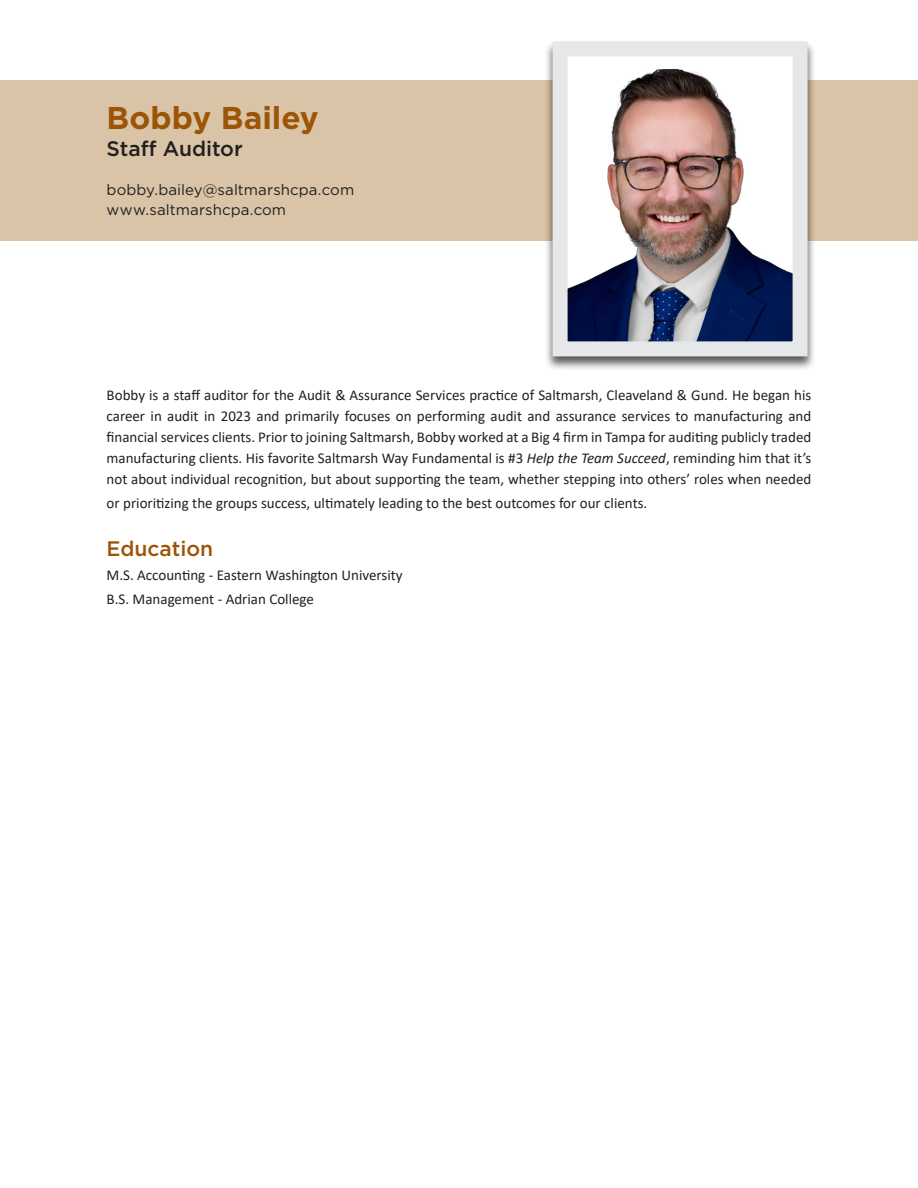
<style>
.page{position:relative;width:918px;height:1188px;background:#fff}
.page>*{position:absolute;margin:0;border:0;box-sizing:border-box;transform-origin:0 0}
.t1{font:700 31.5px "Gotham";color:#9c5506}
.t2{font:500 21px "Gotham";color:#231f20}
.t3{font:500 21px "Gotham";color:#9c5506}
.t4{font:15px/21px "Calibri";color:#231f20;text-align:justify}
.t5{font:15px "Gotham";letter-spacing:.01em;color:#231f20}
.s1{font-style:italic}
</style>
<div class="page">
<div style="left:0;top:80px;width:918px;height:161px;background:#d9c4a7"></div>
<div style="left:544px;top:40px;width:272px;height:331px;background:#231f20;opacity:.75"></div>
<img style="left:569px;top:57px;width:223px;height:283px">
<div style="left:553px;top:41px;width:255px;height:315px;border:15px solid #e6e7e9"></div>
<p class="t1" style="left:107px;top:97px;width:214px">Bobby Bailey</p>
<p class="t2" style="left:107px;top:135px;width:138px">Staff Auditor</p>
<p class="t5" style="left:107px;top:180px;width:249px">bobby.bailey@saltmarshcpa.com</p>
<p class="t5" style="left:107px;top:200px;width:181px">www.saltmarshcpa.com</p>
<p class="t4" style="left:107px;top:384px;width:706px">Bobby is a staff auditor for the Audit &amp; Assurance Services practice of Saltmarsh, Cleaveland &amp; Gund. He began his career in audit in 2023 and primarily focuses on performing audit and assurance services to manufacturing and financial services clients. Prior to joining Saltmarsh, Bobby worked at a Big 4 firm in Tampa for auditing publicly traded manufacturing clients. His favorite Saltmarsh Way Fundamental is #3 <span class="s1">Help the Team Succeed</span>, reminding him that it’s not about individual recognition, but about supporting the team, whether stepping into others’ roles when needed</p>
<p class="t4" style="left:107px;top:492px;width:542px">or prioritizing the groups success, ultimately leading to the best outcomes for our clients.</p>
<p class="t3" style="left:107px;top:535px;width:108px">Education</p>
<p class="t4" style="left:107px;top:564px;width:298px">M.S. Accounting - Eastern Washington University</p>
<p class="t4" style="left:107px;top:588px;width:209px">B.S. Management - Adrian College</p>
</div>
